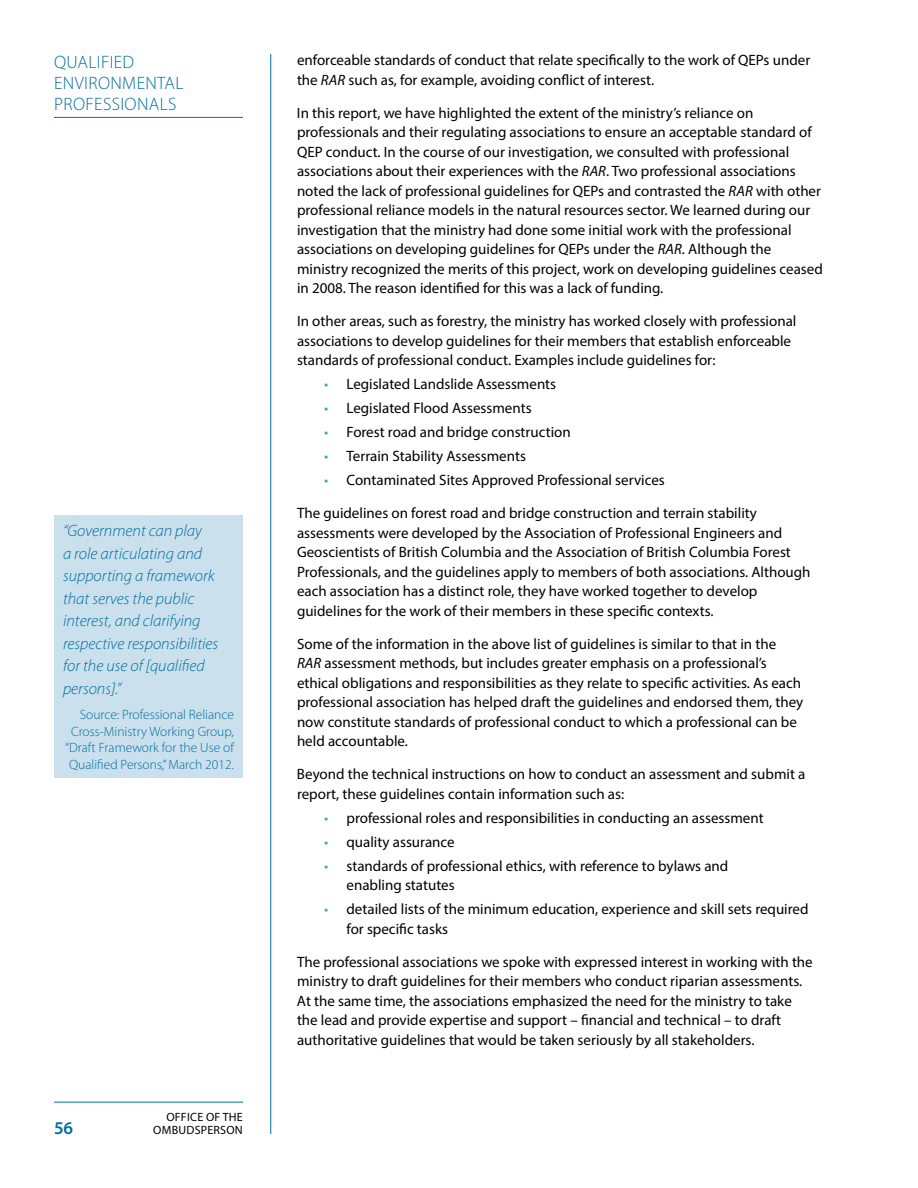
<style>
.page{position:relative;width:918px;height:1188px;background:#fff}
.page>*{position:absolute;margin:0;border:0;box-sizing:border-box;transform-origin:0 0}
.t1{font:300 18px/21px "Myriad Pro";letter-spacing:.02em;color:#006e9e}
.t2{font:600 18px "Myriad Pro";color:#006e9e}
.t3{font:italic 300 16.5px/22.5px "Myriad Pro";color:#006e9e}
.t4{font:15px/19.5px "Myriad Pro";color:#000}
.t5{font:300 13.5px/16.5px "Myriad Pro";color:#006e9e;text-align:right}
.t6{font:12px "Myriad Pro";letter-spacing:.02em;color:#000}
.s1{font-style:italic}
.s2{color:#4fa3c9}
</style>
<div class="page">
<hr style="left:270px;top:54px;width:1px;height:1080px;background:#006e9e">
<hr style="left:54px;top:117px;width:189px;height:1px;background:#006e9e">
<hr style="left:54px;top:1102px;width:189px;height:1px;background:#006e9e">
<div style="left:54px;top:515px;width:189px;height:263px;background:#cae0ec"></div>
<p class="t1" style="left:54px;top:51px;width:131px">QUALIFIED<br>ENVIRONMENTAL<br>PROFESSIONALS</p>
<p class="t3" style="left:63px;top:520px;width:157px">“Government can play<br>a role articulating and supporting a framework that serves the public interest, and clarifying respective responsibilities for the use of [qualified persons].”</p>
<p class="t5" style="left:65px;top:707px;width:170px">Source: Professional Reliance<br>Cross-Ministry Working Group, “Draft Framework for the Use of<br>Qualified Persons,” March 2012.</p>
<p class="t6" style="left:166px;top:1109px;width:78px">OFFICE OF THE</p>
<p class="t2" style="left:54px;top:1117px;width:21px">56</p>
<p class="t6" style="left:153px;top:1123px;width:91px">OMBUDSPERSON</p>
<p class="t4" style="left:297px;top:50px;width:515px">enforceable standards of conduct that relate specifically to the work of QEPs under the <span class="s1">RAR</span> such as, for example, avoiding conflict of interest.</p>
<p class="t4" style="left:297px;top:103px;width:527px">In this report, we have highlighted the extent of the ministry’s reliance on professionals and their regulating associations to ensure an acceptable standard of QEP conduct. In the course of our investigation, we consulted with professional associations about their experiences with the <span class="s1">RAR</span>. Two professional associations noted the lack of professional guidelines for QEPs and contrasted the <span class="s1">RAR</span> with other professional reliance models in the natural resources sector. We learned during our investigation that the ministry had done some initial work with the professional associations on developing guidelines for QEPs under the <span class="s1">RAR</span>. Although the ministry recognized the merits of this project, work on developing guidelines ceased in 2008. The reason identified for this was a lack of funding.</p>
<p class="t4" style="left:297px;top:311px;width:501px">In other areas, such as forestry, the ministry has worked closely with professional associations to develop guidelines for their members that establish enforceable standards of professional conduct. Examples include guidelines for:</p>
<p class="t4" style="left:324px;top:374px;width:234px"><span class="s2">•</span> Legislated Landslide Assessments</p>
<p class="t4" style="left:324px;top:398px;width:209px"><span class="s2">•</span> Legislated Flood Assessments</p>
<p class="t4" style="left:324px;top:422px;width:248px"><span class="s2">•</span> Forest road and bridge construction</p>
<p class="t4" style="left:324px;top:446px;width:203px"><span class="s2">•</span> Terrain Stability Assessments</p>
<p class="t4" style="left:324px;top:470px;width:342px"><span class="s2">•</span> Contaminated Sites Approved Professional services</p>
<p class="t4" style="left:297px;top:503px;width:515px">The guidelines on forest road and bridge construction and terrain stability assessments were developed by the Association of Professional Engineers and Geoscientists of British Columbia and the Association of British Columbia Forest Professionals, and the guidelines apply to members of both associations. Although each association has a distinct role, they have worked together to develop guidelines for the work of their members in these specific contexts.</p>
<p class="t4" style="left:297px;top:634px;width:508px">Some of the information in the above list of guidelines is similar to that in the <span class="s1">RAR</span> assessment methods, but includes greater emphasis on a professional’s ethical obligations and responsibilities as they relate to specific activities. As each professional association has helped draft the guidelines and endorsed them, they now constitute standards of professional conduct to which a professional can be held accountable.</p>
<p class="t4" style="left:297px;top:764px;width:510px">Beyond the technical instructions on how to conduct an assessment and submit a report, these guidelines contain information such as:</p>
<p class="t4" style="left:324px;top:808px;width:441px"><span class="s2">•</span> professional roles and responsibilities in conducting an assessment</p>
<p class="t4" style="left:324px;top:832px;width:132px"><span class="s2">•</span> quality assurance</p>
<p class="t4" style="left:346px;top:856px;width:383px;text-indent:-22px"><span class="s2">•</span> standards of professional ethics, with reference to bylaws and enabling statutes</p>
<p class="t4" style="left:347px;top:899px;width:464px;text-indent:-23px"><span class="s2">•</span> detailed lists of the minimum education, experience and skill sets required for specific tasks</p>
<p class="t4" style="left:297px;top:952px;width:517px">The professional associations we spoke with expressed interest in working with the ministry to draft guidelines for their members who conduct riparian assessments.<br>At the same time, the associations emphasized the need for the ministry to take the lead and provide expertise and support – financial and technical – to draft authoritative guidelines that would be taken seriously by all stakeholders.</p>
</div>
